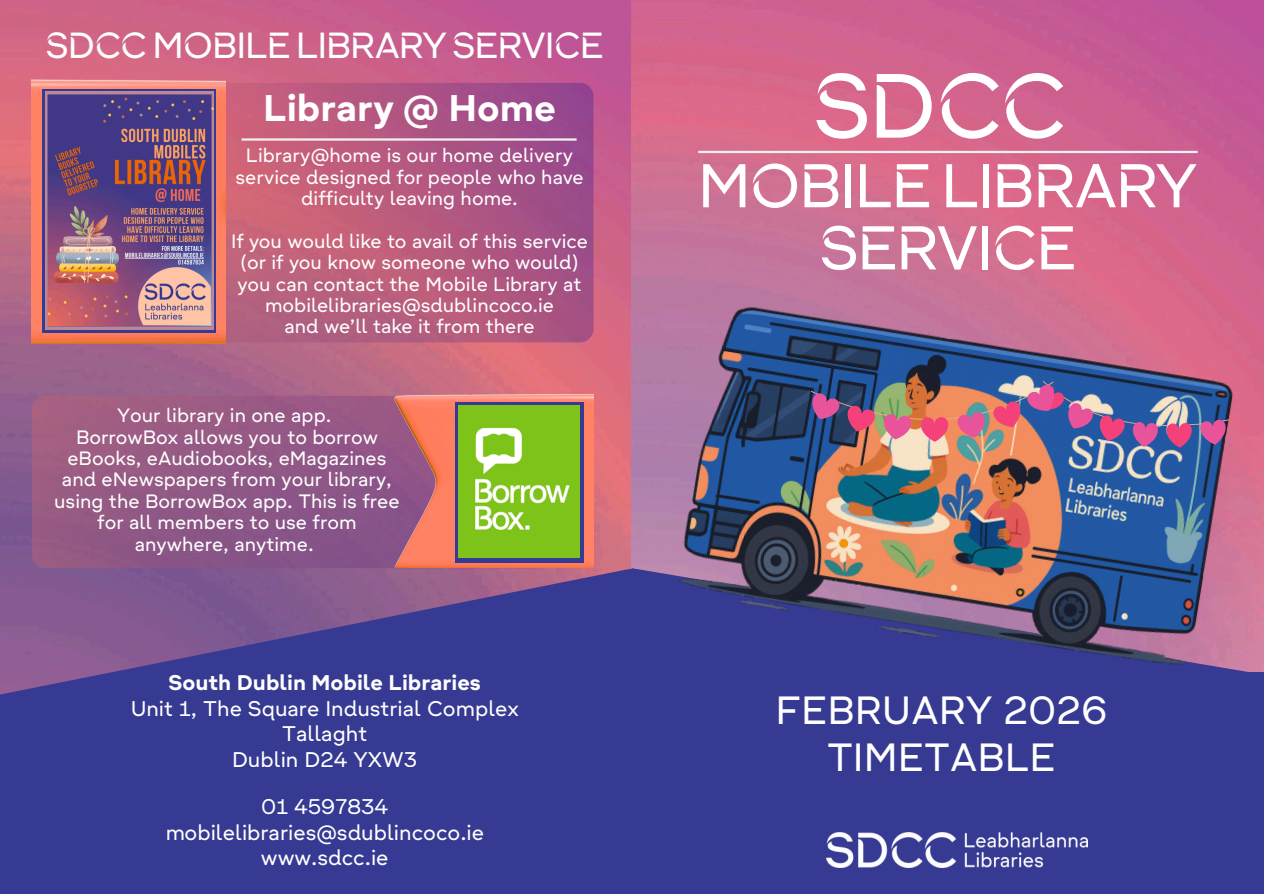
<style>
.page{position:relative;width:1264px;height:894px;background:#fff}
.page>*{position:absolute;margin:0;border:0;box-sizing:border-box;transform-origin:0 0}
.t1{font:88.35px "SDCC Display";color:#fff}
.t2{font:59.85px/62.1px "SDCC Display";color:#fff;text-align:center}
.t3{font:38.25px/47.2px "SDCC Sans";color:#fff;text-align:center}
.t4{font:700 36px "SDCC Sans";color:#fff}
.t5{font:35.25px "SDCC Display";color:#fff}
.t6{font:20.7px/25.5px "SDCC Sans";color:#fff;text-align:center}
.t7{font:700 20.7px "SDCC Sans";color:#fff}
.t8{font:18.75px/21.5px "SDCC Sans";color:#fff;text-align:center}
</style>
<div class="page">
<img style="left:0;top:0;width:632px;height:568px">
<img style="left:632px;top:0;width:631px;height:568px">
<div style="left:632px;top:672px;width:631px;height:221px;background:#363a92"></div>
<svg style="left:0;top:568px;width:632px;height:131px;fill:#363a92"></svg>
<div style="left:632px;top:568px;width:631px;height:113px;background:#363a92"></div>
<img style="left:667px;top:269px;width:596px;height:403px">
<hr style="left:698px;top:151px;width:499px;height:2px;background:#f1f1f1">
<img style="left:826px;top:832px;width:261px;height:35px">
<div style="left:0;top:699px;width:658px;height:194px;background:#363a92"></div>
<svg style="left:226px;top:83px;width:367px;height:259px"></svg>
<div style="left:32px;top:395px;width:522px;height:173px;background:linear-gradient(to bottom,#9f5c83,#875587)"></div>
<img style="left:32px;top:78px;width:194px;height:265px">
<img style="left:395px;top:394px;width:198px;height:173px">
<hr style="left:241px;top:138px;width:335px;height:3px;background:#f1f1f1">
<svg style="left:42px;top:89px;width:174px;height:243px;fill:#363a92"></svg>
<img style="left:45px;top:92px;width:168px;height:237px">
<div style="left:454px;top:402px;width:129px;height:160px;background:linear-gradient(to right,#363a92,#363a92)"></div>
<img style="left:458px;top:405px;width:121px;height:152px">
<svg style="left:810px;top:381px;width:419px;height:66px"></svg>
<h3 class="t5" style="left:46px;top:31px;width:559px">SDCC MOBILE LIBRARY SERVICE</h3>
<h3 class="t4" style="left:263px;top:93px;width:294px">Library @ Home</h3>
<p class="t8" style="left:235px;top:146px;width:349px">Library@home is our home delivery service designed for people who have difficulty leaving home.</p>
<p class="t8" style="left:231px;top:232px;width:358px">If you would like to avail of this service (or if you know someone who would) you can contact the Mobile Library at mobilelibraries@sdublincoco.ie<br>and we’ll take it from there</p>
<p class="t8" style="left:54px;top:406px;width:347px">Your library in one app.<br>BorrowBox allows you to borrow eBooks, eAudiobooks, eMagazines and eNewspapers from your library, using the BorrowBox app. This is free for all members to use from anywhere, anytime.</p>
<p class="t7" style="left:169px;top:674px;width:314px">South Dublin Mobile Libraries</p>
<p class="t6" style="left:130px;top:697px;width:390px">Unit 1, The Square Industrial Complex<br>Tallaght<br>Dublin D24 YXW3</p>
<p class="t6" style="left:165px;top:795px;width:320px">01 4597834 mobilelibraries@sdublincoco.ie www.sdcc.ie</p>
<h1 class="t1" style="left:813px;top:70px;width:255px">SDCC</h1>
<h2 class="t2" style="left:699px;top:160px;width:499px">MOBILE LIBRARY<br>SERVICE</h2>
<h3 class="t3" style="left:775px;top:689px;width:333px">FEBRUARY 2026<br>TIMETABLE</h3>
</div>
